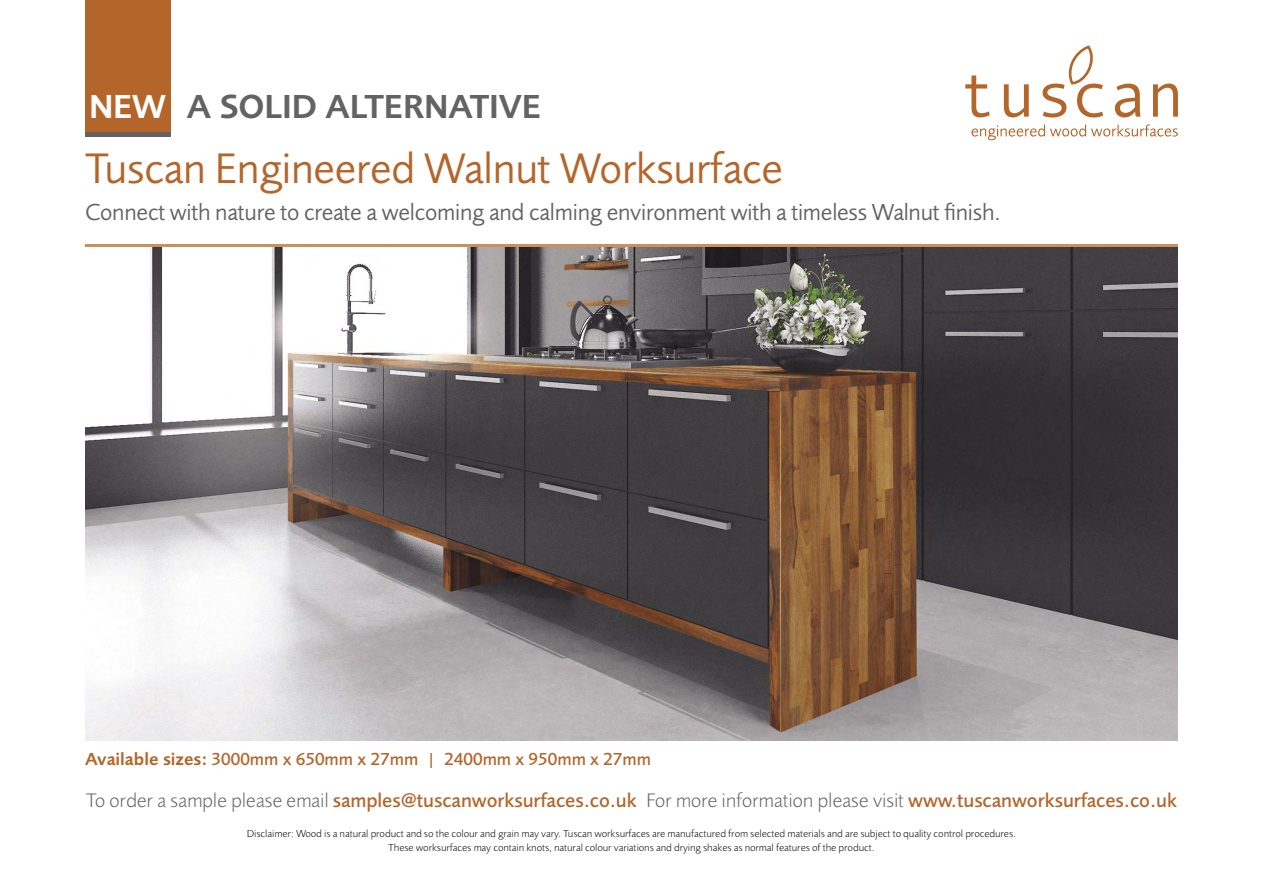
<style>
.page{position:relative;width:1263px;height:893px;background:#fff}
.page>*{position:absolute;margin:0;border:0;box-sizing:border-box;transform-origin:0 0}
.t1{font:44.25px "Foundry Sans";letter-spacing:-.005em;color:#b4652a}
.t2{font:600 34.5px "Foundry Sans";letter-spacing:-.005em;color:#636363}
.t3{font:600 34.5px "Foundry Sans";color:#fff}
.t4{font:24px "Foundry Sans";letter-spacing:-.01em;color:#636363}
.t5{font:500 20.25px "Foundry Sans";letter-spacing:-.005em;color:#b4652a}
.t6{font:500 18px "Foundry Sans";color:#b4652a}
.t7{font:300 10.5px/13.5px "Foundry Sans";color:#000;text-align:center}
.s1{font-weight:600}
.s2{font-weight:300;color:#636363}
</style>
<div class="page">
<div style="left:85px;top:0;width:85px;height:136px;background:#636363"></div>
<div style="left:85px;top:0;width:85px;height:132px;background:#b4652a"></div>
<svg style="left:85px;top:244px;width:1093px;height:4px;background:#b98f66"></svg>
<img style="left:85px;top:248px;width:1093px;height:493px">
<svg style="left:971px;top:124px;width:207px;height:16px"></svg>
<svg style="left:965px;top:75px;width:25px;height:42px"></svg>
<svg style="left:1004px;top:84px;width:25px;height:33px"></svg>
<svg style="left:1115px;top:84px;width:25px;height:33px"></svg>
<svg style="left:1153px;top:84px;width:25px;height:33px"></svg>
<svg style="left:1042px;top:45px;width:61px;height:72px"></svg>
<h2 class="t2" style="left:187px;top:86px;width:356px">A SOLID ALTERNATIVE</h2>
<h2 class="t3" style="left:89px;top:86px;width:78px">NEW</h2>
<h1 class="t1" style="left:85px;top:143px;width:699px">Tuscan Engineered Walnut Worksurface</h1>
<h3 class="t4" style="left:85px;top:198px;width:917px">Connect with nature to create a welcoming and calming environment with a timeless Walnut finish.</h3>
<h3 class="t6" style="left:85px;top:749px;width:568px"><span class="s1">Available sizes:</span> 3000mm x 650mm x 27mm | 2400mm x 950mm x 27mm</h3>
<h3 class="t5" style="left:86px;top:789px;width:1092px"><span class="s2">To order a sample please email</span> samples@tuscanworksurfaces.co.uk <span class="s2">For more information please visit</span> www.tuscanworksurfaces.co.uk</h3>
<p class="t7" style="left:247px;top:827px;width:771px">Disclaimer: Wood is a natural product and so the colour and grain may vary. Tuscan worksurfaces are manufactured from selected materials and are subject to quality control procedures.<br>These worksurfaces may contain knots, natural colour variations and drying shakes as normal features of the product.</p>
</div>
